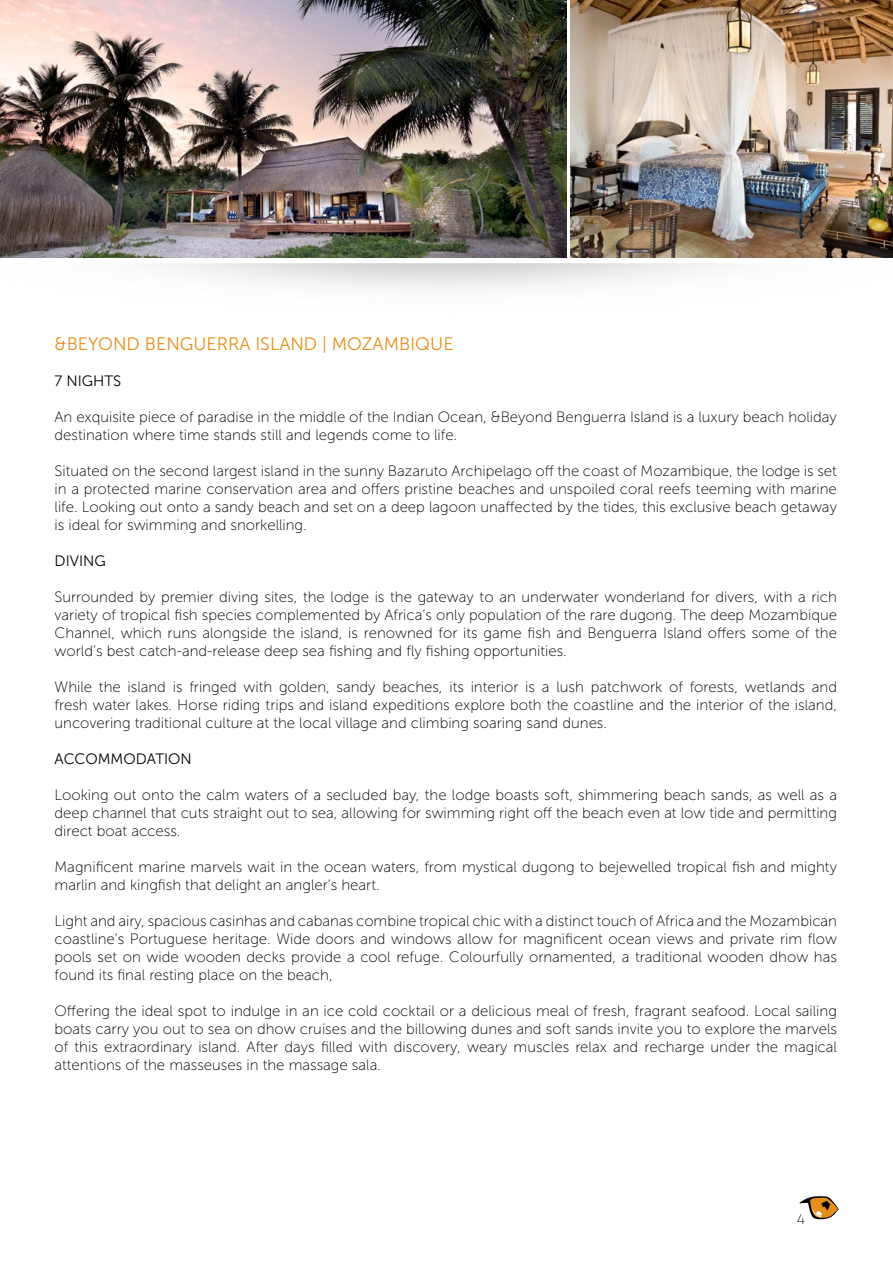
<style>
.page{position:relative;width:893px;height:1263px;background:#fff}
.page>*{position:absolute;margin:0;border:0;box-sizing:border-box;transform-origin:0 0}
.t1{font:18px "Museo Sans 300";color:#e58e1a}
.t2{font:15px/18px "Museo Sans 100";color:#000;text-align:justify}
.t3{font:15px "Museo Sans 300";color:#000}
.t4{font:15px "Titillium Maps 26 L 1 wt";color:#000}
</style>
<div class="page">
<img style="left:163px;top:253px;width:554px;height:35px">
<img style="left:0;top:0;width:566px;height:258px">
<img style="left:571px;top:0;width:322px;height:258px">
<svg style="left:799px;top:1196px;width:40px;height:24px"></svg>
<p class="t1" style="left:55px;top:334px;width:58px">&amp;BEYOND</p>
<p class="t1" style="left:145px;top:334px;width:35px">BENGU</p>
<p class="t1" style="left:207px;top:334px;width:248px">ERRA ISLAND | MOZAMBIQU E</p>
<p class="t3" style="left:55px;top:373px;width:22px">7 NIGHTS</p>
<p class="t2" style="left:55px;top:408px;width:784px">An exquisite piece of paradise in the middle of the Indian Ocean, &amp;Beyond Benguerra Island is a luxury beach holiday destination where time stands still and legends come to life.</p>
<p class="t2" style="left:55px;top:462px;width:784px">Situated on the second largest island in the sunny Bazaruto Archipelago off the coast of Mozambique, the lodge is set in a protected marine conservation area and offers pristine beaches and unspoiled coral reefs teeming with marine life. Looking out onto a sandy beach and set on a deep lagoon unaffected by the tides, this exclusive beach getaway is ideal for swimming and snorkelling.</p>
<p class="t3" style="left:55px;top:553px;width:34px">DIVING</p>
<p class="t2" style="left:55px;top:588px;width:784px">Surrounded by premier diving sites, the lodge is the gateway to an underwater wonderland for divers, with a rich variety of tropical fish species complemented by Africa’s only population of the rare dugong. The deep Mozambique Channel, which runs alongside the island, is renowned for its game fish and Benguerra Island offers some of the world’s best catch-and-release deep sea fishing and fly fishing opportunities.</p>
<p class="t2" style="left:55px;top:678px;width:784px">While the island is fringed with golden, sandy beaches, its interior is a lush patchwork of forests, wetlands and fresh water lakes. Horse riding trips and island expeditions explore both the coastline and the interior of the island, uncovering traditional culture at the local village and climbing soaring sand dunes.</p>
<p class="t3" style="left:55px;top:751px;width:111px">ACCO MMODATION</p>
<p class="t2" style="left:55px;top:786px;width:784px">Looking out onto the calm waters of a secluded bay, the lodge boasts soft, shimmering beach sands, as well as a deep channel that cuts straight out to sea, allowing for swimming right off the beach even at low tide and permitting direct boat access.</p>
<p class="t2" style="left:55px;top:858px;width:784px">Magnificent marine marvels wait in the ocean waters, from mystical dugong to bejewelled tropical fish and mighty marlin and kingfish that delight an angler’s heart.</p>
<p class="t2" style="left:55px;top:912px;width:784px">Light and airy, spacious casinhas and cabanas combine tropical chic with a distinct touch of Africa and the Mozambican coastline’s Portuguese heritage. Wide doors and windows allow for magnificent ocean views and private rim flow pools set on wide wooden decks provide a cool refuge. Colourfully ornamented, a traditional wooden dhow has found its final resting place on the beach,</p>
<p class="t2" style="left:55px;top:1002px;width:784px">Offering the ideal spot to indulge in an ice cold cocktail or a delicious meal of fresh, fragrant seafood. Local sailing boats carry you out to sea on dhow cruises and the billowing dunes and soft sands invite you to explore the marvels of this extraordinary island. After days filled with discovery, weary muscles relax and recharge under the magical attentions of the masseuses in the massage sala.</p>
<p class="t4" style="left:797px;top:1208px;width:9px">4</p>
</div>
